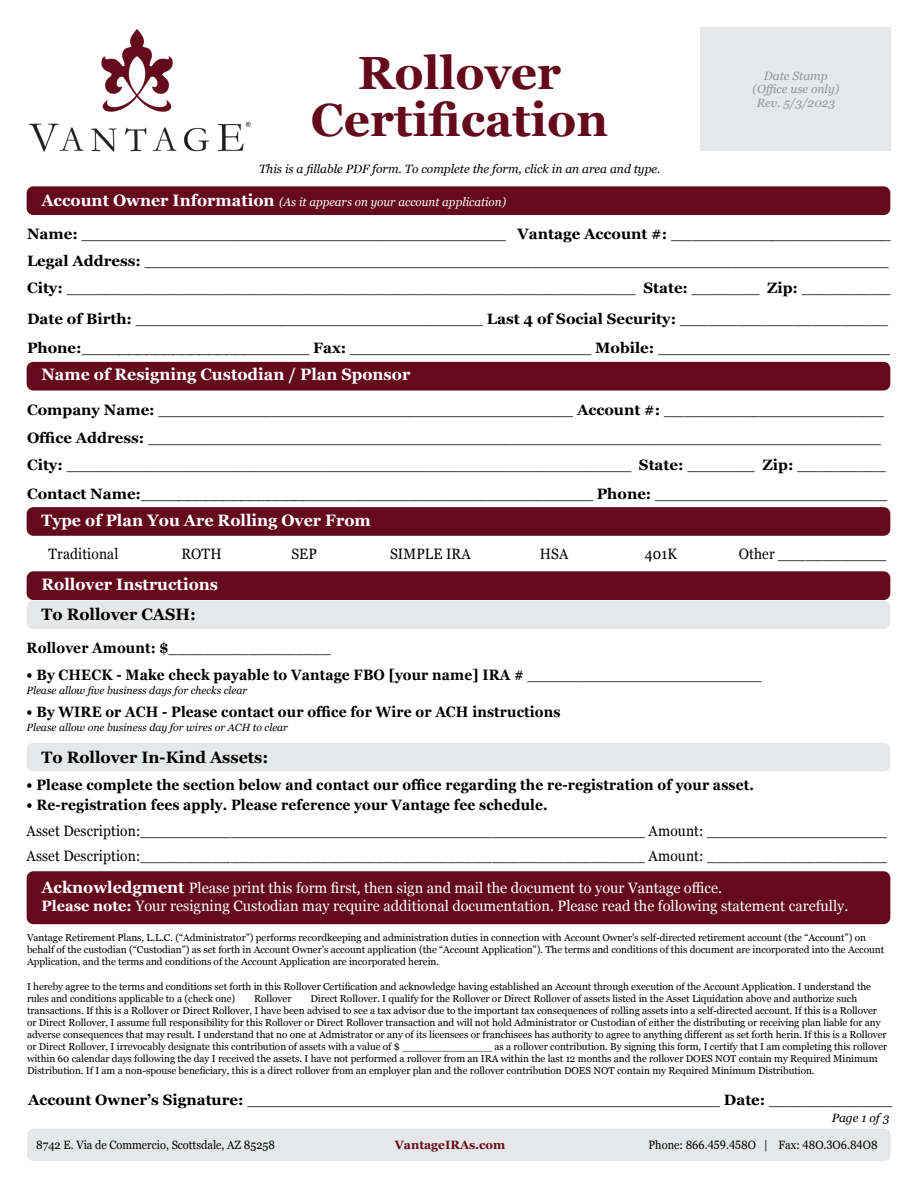
<style>
.page{position:relative;width:918px;height:1188px;background:#fff}
.page>*{position:absolute;margin:0;border:0;box-sizing:border-box;transform-origin:0 0}
.t1{font:700 46.5px/46.8px "Georgia";color:#640a1c;text-align:center}
.t2{font:700 16.5px "Georgia";color:#fff}
.t3{font:700 16.5px "Georgia";color:#000}
.t4{font:15px/27.9px "Georgia";letter-spacing:.01em;color:#000}
.t5{font:700 15px "Georgia";letter-spacing:.01em;color:#000;scale:.92 1}
.t6{font:15px/25.5px "Georgia";letter-spacing:.01em;color:#000;scale:.92 1}
.t7{font:15px/18px "Georgia";color:#fff}
.t8{font:700 15px/26.7px "Georgia";letter-spacing:.01em;color:#000}
.t9{font:12px "Georgia";color:#000;scale:.92 1}
.t10{font:italic 12px "Georgia";color:#000}
.t11{font:italic 12px "Georgia";color:#fff}
.t12{font:italic 12px/13.5px "Georgia";color:#939598;text-align:center}
.t13{font:700 12px "Georgia";color:#640a1c}
.t14{font:italic 10.5px "Georgia";color:#000}
.t15{font:10.05px/12px "Georgia";letter-spacing:-.005em;color:#000}
.s1{font-weight:700;font-style:normal;font-size:16.5px}
.s2{font-weight:700}
.s3{font-weight:400}
.s4{font-weight:700;font-size:16.5px}
</style>
<div class="page">
<div style="left:701px;top:27px;width:190px;height:123px;background:#e6e7e8"></div>
<div style="left:27px;top:186px;width:863px;height:29px;background:#640a1c;border-radius:7px"></div>
<div style="left:27px;top:362px;width:863px;height:29px;background:#640a1c;border-radius:7px"></div>
<div style="left:27px;top:507px;width:863px;height:29px;background:#640a1c;border-radius:7px"></div>
<div style="left:27px;top:571px;width:863px;height:29px;background:#640a1c;border-radius:7px"></div>
<div style="left:27px;top:871px;width:863px;height:53px;background:#640a1c;border-radius:7px"></div>
<div style="left:27px;top:600px;width:863px;height:29px;background:#e6e7e8;border-radius:7px"></div>
<div style="left:27px;top:743px;width:863px;height:29px;background:#e6e7e8;border-radius:7px"></div>
<img style="left:28px;top:28px;width:223px;height:124px">
<div style="left:27px;top:1129px;width:864px;height:32px;background:#e6e7e8;border-radius:7px"></div>
<h1 class="t1" style="left:311px;top:47px;width:299px">Rollover<br>Certification</h1>
<p class="t10" style="left:259px;top:160px;width:403px">This is a fillable PDF form. To complete the form, click in an area and type.</p>
<p class="t11" style="left:42px;top:193px;width:466px"><span class="s1">Account Owner Information</span> (As it appears on your account application)</p>
<p class="t12" style="left:753px;top:68px;width:88px">Date Stamp (Office use only)<br>Rev. 5/3/2023</p>
<h3 class="t4" style="left:27px;top:219px;width:866px"><span class="s2">Name:</span> ____________________________________________ <span class="s2">Vantage Account #:</span> ______________________</h3>
<h3 class="t8" style="left:27px;top:247px;width:865px">Legal Address: _______________________________________________________________________<br>City: <span class="s3">___________________________________________________________</span> State: <span class="s3">_______</span> Zip: <span class="s3">_________</span></h3>
<h3 class="t4" style="left:27px;top:304px;width:865px;line-height:28.8px"><span class="s2">Date of Birth:</span> ____________________________________ <span class="s2">Last 4 of Social Security:</span> ______________________<br><span class="s2">Phone:</span>_________________________ <span class="s2">Fax:</span> _________________________ <span class="s2">Mobile:</span> ________________________</h3>
<h2 class="t2" style="left:42px;top:362px;width:370px">Name of Resigning Custodian / Plan Sponsor</h2>
<h3 class="t4" style="left:27px;top:395px;width:859px"><span class="s2">Company Name:</span> ___________________________________________ <span class="s2">Account #:</span> ______________________<br><span class="s2">Office Address:</span> ____________________________________________________________________________</h3>
<h3 class="t4" style="left:27px;top:451px;width:860px"><span class="s2">City:</span> ___________________________________________________________ <span class="s2">State:</span> _______ <span class="s2">Zip:</span> _________</h3>
<h3 class="t4" style="left:27px;top:479px;width:862px"><span class="s2">Contact Name:</span>_________________________________________________ <span class="s2">Phone:</span> ________________________</h3>
<h2 class="t2" style="left:42px;top:507px;width:331px">Type of Plan You Are Rolling Over From</h2>
<h3 class="t6" style="left:49px;top:541px;width:77px">Traditional</h3>
<h3 class="t6" style="left:181px;top:541px;width:45px">ROTH</h3>
<h3 class="t6" style="left:291px;top:541px;width:29px">SEP</h3>
<h3 class="t6" style="left:390px;top:541px;width:89px">SIMPLE IRA</h3>
<h3 class="t6" style="left:540px;top:541px;width:33px">HSA</h3>
<h3 class="t6" style="left:645px;top:541px;width:36px">401K</h3>
<h3 class="t6" style="left:739px;top:541px;width:162px">Other ____________</h3>
<h2 class="t2" style="left:42px;top:572px;width:178px">Rollover Instructions</h2>
<h2 class="t3" style="left:42px;top:602px;width:156px">To Rollover CASH:</h2>
<h3 class="t6" style="left:27px;top:634px;width:332px"><span class="s2">Rollover Amount: $</span>__________________</h3>
<h3 class="t5" style="left:27px;top:663px;width:801px">• By CHECK - Make check payable to Vantage FBO [your name] IRA # <span class="s3">__________________________</span></h3>
<h3 class="t5" style="left:27px;top:701px;width:582px">• By WIRE or ACH - Please contact our office for Wire or ACH instructions</h3>
<p class="t14" style="left:27px;top:682px;width:222px">Please allow five business days for checks clear</p>
<p class="t14" style="left:27px;top:720px;width:263px">Please allow one business day for wires or ACH to clear</p>
<h2 class="t3" style="left:42px;top:745px;width:228px">To Rollover In-Kind Assets:</h2>
<h3 class="t5" style="left:27px;top:773px;width:792px">• Please complete the section below and contact our office regarding the re-registration of your asset.</h3>
<h3 class="t5" style="left:27px;top:793px;width:568px">• Re-registration fees apply. Please reference your Vantage fee schedule.</h3>
<p class="t6" style="left:27px;top:817px;width:937px">Asset Description:________________________________________________________ Amount: ____________________<br>Asset Description:________________________________________________________ Amount: ____________________</p>
<h3 class="t7" style="left:42px;top:878px;width:808px"><span class="s4">Acknowledgment</span> Please print this form first, then sign and mail the document to your Vantage office.<br><span class="s2">Please note:</span> Your resigning Custodian may require additional documentation. Please read the following statement carefully.</h3>
<p class="t15" style="left:27px;top:931px;width:859px">Vantage Retirement Plans, L.L.C. (“Administrator”) performs recordkeeping and administration duties in connection with Account Owner’s self-directed retirement account (the “Account”) on behalf of the custodian (“Custodian”) as set forth in Account Owner’s account application (the “Account Application”). The terms and conditions of this document are incorporated into the Account<br>Application, and the terms and conditions of the Account Application are incorporated herein.</p>
<p class="t15" style="left:27px;top:980px;width:846px">I hereby agree to the terms and conditions set forth in this Rollover Certification and acknowledge having established an Account through execution of the Account Application. I understand the rules and conditions applicable to a (check one)</p>
<p class="t15" style="left:27px;top:992px;width:862px;text-indent:283px">Direct Rollover. I qualify for the Rollover or Direct Rollover of assets listed in the Asset Liquidation above and authorize such transactions. If this is a Rollover or Direct Rollover, I have been advised to see a tax advisor due to the important tax consequences of rolling assets into a self-directed account. If this is a Rollover or Direct Rollover, I assume full responsibility for this Rollover or Direct Rollover transaction and will not hold Administrator or Custodian of either the distributing or receiving plan liable for any adverse consequences that may result. I understand that no one at Admistrator or any of its licensees or franchisees has authority to agree to anything different as set forth herin. If this is a Rollover or Direct Rollover, I irrevocably designate this contribution of assets with a value of $ ______________ as a rollover contribution. By signing this form, I certify that I am completing this rollover within 60 calendar days following the day I received the assets. I have not performed a rollover from an IRA within the last 12 months and the rollover DOES NOT contain my Required Minimum Distribution. If I am a non-spouse beneficiary, this is a direct rollover from an employer plan and the rollover contribution DOES NOT contain my Required Minimum Distribution.</p>
<p class="t10" style="left:832px;top:1110px;width:59px">Page 1 of 3</p>
<p class="t9" style="left:36px;top:1136px;width:261px">8742 E. Via de Commercio, Scottsdale, AZ 85258</p>
<p class="t13" style="left:395px;top:1136px;width:112px">VantageIRAs.com</p>
<p class="t9" style="left:649px;top:1136px;width:251px">Phone: 866.459.458O | Fax: 48O.3O6.84O8</p>
<p class="t15" style="left:254px;top:992px;width:39px">Rollover</p>
<h3 class="t4" style="left:28px;top:1086px;width:866px"><span class="s2">Account Owner’s Signature:</span> _________________________________________________ <span class="s2">Date:</span> ____________</h3>
</div>
